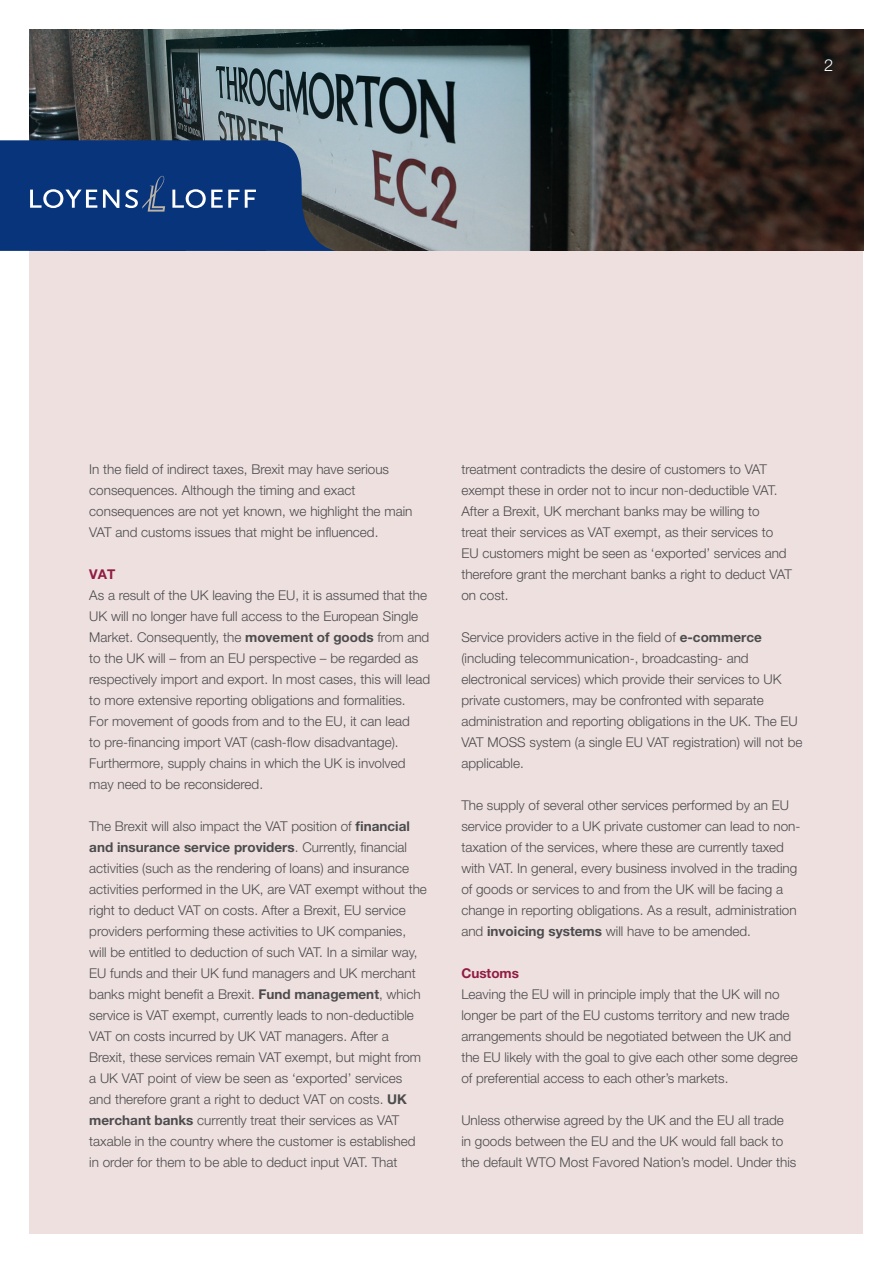
<style>
.page{position:relative;width:893px;height:1263px;background:#fff}
.page>*{position:absolute;margin:0;border:0;box-sizing:border-box;transform-origin:0 0}
.t1{font:300 16.5px "Helvetica Neue LT Pro";color:#fff}
.t2{font:300 13.5px/21px "Helvetica Neue LT Pro";color:#4b4c4d}
.t3{font:700 13.5px "Helvetica Neue LT Pro";color:#901c44}
.s1{font-weight:700}
</style>
<div class="page">
<img style="left:30px;top:30px;width:833px;height:221px">
<svg style="left:821px;top:55px;width:16px;height:21px"></svg>
<div style="left:30px;top:251px;width:833px;height:982px;background:#efe0e0"></div>
<svg style="left:0;top:140px;width:335px;height:111px;background:#1c4381"></svg>
<p class="t1" style="left:824px;top:55px;width:11px">2</p>
<p class="t2" style="left:89px;top:458px;width:325px">In the field of indirect taxes, Brexit may have serious consequences. Although the timing and exact consequences are not yet known, we highlight the main VAT and customs issues that might be influenced.</p>
<p class="t3" style="left:89px;top:566px;width:28px">VAT</p>
<p class="t2" style="left:89px;top:584px;width:342px">As a result of the UK leaving the EU, it is assumed that the UK will no longer have full access to the European Single Market. Consequently, the <span class="s1">movement of goods</span> from and to the UK will – from an EU perspective – be regarded as respectively import and export. In most cases, this will lead to more extensive reporting obligations and formalities.<br>For movement of goods from and to the EU, it can lead<br>to pre-financing import VAT (cash-flow disadvantage).<br>Furthermore, supply chains in which the UK is involved may need to be reconsidered.</p>
<p class="t2" style="left:89px;top:816px;width:339px">The Brexit will also impact the VAT position of <span class="s1">financial and insurance service providers</span>. Currently, financial activities (such as the rendering of loans) and insurance activities performed in the UK, are VAT exempt without the right to deduct VAT on costs. After a Brexit, EU service providers performing these activities to UK companies, will be entitled to deduction of such VAT. In a similar way, EU funds and their UK fund managers and UK merchant banks might benefit a Brexit. <span class="s1">Fund management</span>, which service is VAT exempt, currently leads to non-deductible VAT on costs incurred by UK VAT managers. After a Brexit, these services remain VAT exempt, but might from a UK VAT point of view be seen as ‘exported’ services and therefore grant a right to deduct VAT on costs. <span class="s1">UK merchant banks</span> currently treat their services as VAT taxable in the country where the customer is established in order for them to be able to deduct input VAT. That</p>
<p class="t2" style="left:461px;top:459px;width:332px">treatment contradicts the desire of customers to VAT exempt these in order not to incur non-deductible VAT.<br>After a Brexit, UK merchant banks may be willing to<br>treat their services as VAT exempt, as their services to EU customers might be seen as ‘exported’ services and therefore grant the merchant banks a right to deduct VAT on cost.</p>
<p class="t2" style="left:461px;top:627px;width:343px">Service providers active in the field of <span class="s1">e-commerce </span>(including telecommunication-, broadcasting- and electronical services) which provide their services to UK private customers, may be confronted with separate administration and reporting obligations in the UK. The EU VAT MOSS system (a single EU VAT registration) will not be applicable.</p>
<p class="t2" style="left:461px;top:795px;width:341px">The supply of several other services performed by an EU service provider to a UK private customer can lead to non&shy;taxation of the services, where these are currently taxed with VAT. In general, every business involved in the trading of goods or services to and from the UK will be facing a change in reporting obligations. As a result, administration and <span class="s1">invoicing systems</span> will have to be amended.</p>
<p class="t3" style="left:461px;top:965px;width:59px">Customs</p>
<p class="t2" style="left:461px;top:984px;width:338px">Leaving the EU will in principle imply that the UK will no longer be part of the EU customs territory and new trade arrangements should be negotiated between the UK and the EU likely with the goal to give each other some degree of preferential access to each other’s markets.</p>
<p class="t2" style="left:461px;top:1110px;width:337px">Unless otherwise agreed by the UK and the EU all trade in goods between the EU and the UK would fall back to the default WTO Most Favored Nation’s model. Under this</p>
</div>
